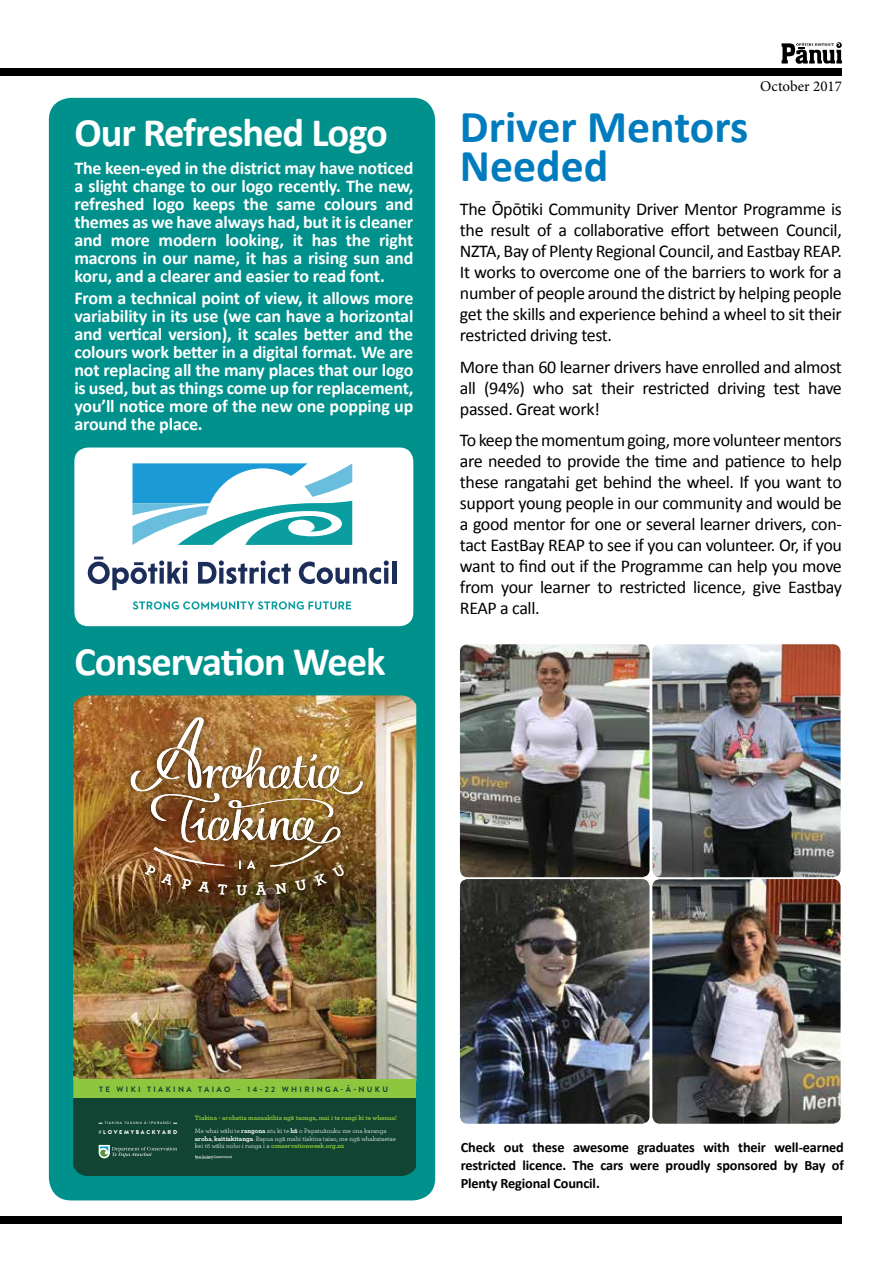
<style>
.page{position:relative;width:893px;height:1263px;background:#fff}
.page>*{position:absolute;margin:0;border:0;box-sizing:border-box;transform-origin:0 0}
.t1{font:700 45.75px/39px "Calibri";color:#007cbe}
.t2{font:700 40.5px "Calibri";letter-spacing:-.025em;color:#fff}
.t3{font:18px/21px "Calibri";letter-spacing:-.02em;color:#000;text-align:justify}
.t4{font:700 18px/18px "Calibri";letter-spacing:-.01em;color:#fff;text-align:justify}
.t5{font:15px "Minion Pro";color:#000}
.t6{font:700 14.25px/18px "Calibri";letter-spacing:-.01em;color:#000;text-align:justify}
.t7{font:700 7.8px "Brandon Grotesque";letter-spacing:.3em;color:#114432}
.t8{font:6.6px/7.6px "Archer Pro";letter-spacing:-.01em;color:#fff}
.t9{font:700 6.6px "Archer Pro";letter-spacing:-.01em;color:#8dc63f}
.t10{font:900 5.55px "Brandon Grotesque";letter-spacing:.3em;color:#fff}
.t11{font:500 3.45px "Brandon Grotesque";letter-spacing:.2em;color:#fff}
.s1{font-weight:700}
.s2{font-weight:700;color:#8dc63f}
</style>
<div class="page">
<div style="left:49px;top:98px;width:386px;height:1102px;background:#00918c;border-radius:22px"></div>
<img style="left:460px;top:644px;width:189px;height:233px">
<img style="left:460px;top:879px;width:189px;height:245px">
<img style="left:652px;top:644px;width:188px;height:233px">
<img style="left:652px;top:879px;width:188px;height:245px">
<div style="left:74px;top:447px;width:339px;height:179px;background:#fff;border-radius:14px"></div>
<img style="left:73px;top:695px;width:343px;height:384px">
<img style="left:114px;top:707px;width:262px;height:203px">
<div style="left:73px;top:1079px;width:343px;height:19px;background:#8dc63f"></div>
<div style="left:73px;top:1098px;width:343px;height:78px;background:#114432"></div>
<svg style="left:99px;top:1145px;width:78px;height:13px"></svg>
<svg style="left:195px;top:1155px;width:37px;height:4px"></svg>
<div style="left:0;top:68px;width:842px;height:7px;background:#000"></div>
<div style="left:0;top:1216px;width:842px;height:7px;background:#000"></div>
<svg style="left:782px;top:42px;width:60px;height:22px"></svg>
<svg style="left:88px;top:557px;width:100px;height:33px"></svg>
<svg style="left:198px;top:560px;width:93px;height:24px"></svg>
<svg style="left:299px;top:560px;width:90px;height:24px"></svg>
<hr style="left:392px;top:562px;width:4px;height:22px;background:#1c2d5a">
<svg style="left:133px;top:601px;width:218px;height:8px"></svg>
<svg style="left:132px;top:463px;width:220px;height:82px"></svg>
<img style="left:128px;top:717px;width:235px;height:178px">
<h2 class="t2" style="left:74px;top:106px;width:315px">Our Refreshed Logo</h2>
<p class="t4" style="left:74px;top:159px;width:340px">The keen-eyed in the district may have noticed a slight change to our logo recently. The new, refreshed logo keeps the same colours and themes as we have always had, but it is cleaner and more modern looking, it has the right macrons in our name, it has a rising sun and koru, and a clearer and easier to read font.</p>
<p class="t4" style="left:74px;top:289px;width:341px">From a technical point of view, it allows more variability in its use (we can have a horizontal and vertical version), it scales better and the colours work better in a digital format. We are not replacing all the many places that our logo is used, but as things come up for replacement, you’ll notice more of the new one popping up around the place.</p>
<h2 class="t2" style="left:74px;top:636px;width:313px">Conservation Week</h2>
<h1 class="t1" style="left:460px;top:107px;width:290px">Driver Mentors<br>Needed</h1>
<p class="t5" style="left:760px;top:76px;width:83px">October 2017</p>
<p class="t3" style="left:460px;top:199px;width:383px">The Ōpōtiki Community Driver Mentor Programme is the result of a collaborative effort between Council, NZTA, Bay of Plenty Regional Council, and Eastbay REAP.<br>It works to overcome one of the barriers to work for a number of people around the district by helping people get the skills and experience behind a wheel to sit their restricted driving test.</p>
<p class="t3" style="left:460px;top:356px;width:383px">More than 60 learner drivers have enrolled and almost all (94%) who sat their restricted driving test have passed. Great work!</p>
<p class="t3" style="left:460px;top:430px;width:383px">To keep the momentum going, more volunteer mentors are needed to provide the time and patience to help these rangatahi get behind the wheel. If you want to support young people in our community and would be a good mentor for one or several learner drivers, con&shy;tact EastBay REAP to see if you can volunteer. Or, if you want to find out if the Programme can help you move from your learner to restricted licence, give Eastbay REAP a call.</p>
<p class="t7" style="left:99px;top:1083px;width:290px">TE WIKI TIAKINA TAIAO – 14-22 WHIRINGA-Ā-NUKU</p>
<p class="t10" style="left:98px;top:1128px;width:80px">#LOVEMYBACKYARD</p>
<p class="t9" style="left:195px;top:1112px;width:204px">Tiakina - arohatia manaakihia ngā taonga, mai i te rangi ki te whenua!</p>
<p class="t11" style="left:105px;top:1121px;width:68px">TIAKINA TUKUNA Ā-IPURANGI</p>
<p class="t8" style="left:195px;top:1126px;width:203px">Me whai wāhi te <span class="s1">rangona</span> atu ki te <span class="s1">hā</span> o Papatuānuku me ona karanga <span class="s1">aroha</span>, <span class="s1">kaitiakitanga</span>. Rapua ngā mahi tiakina taiao, me ngā whakataetae kei tō wāhi noho i runga i a <span class="s2">conservationweek.org.nz</span></p>
<p class="t6" style="left:461px;top:1138px;width:385px">Check out these awesome graduates with their well-earned restricted licence. The cars were proudly sponsored by Bay of Plenty Regional Council.</p>
</div>
